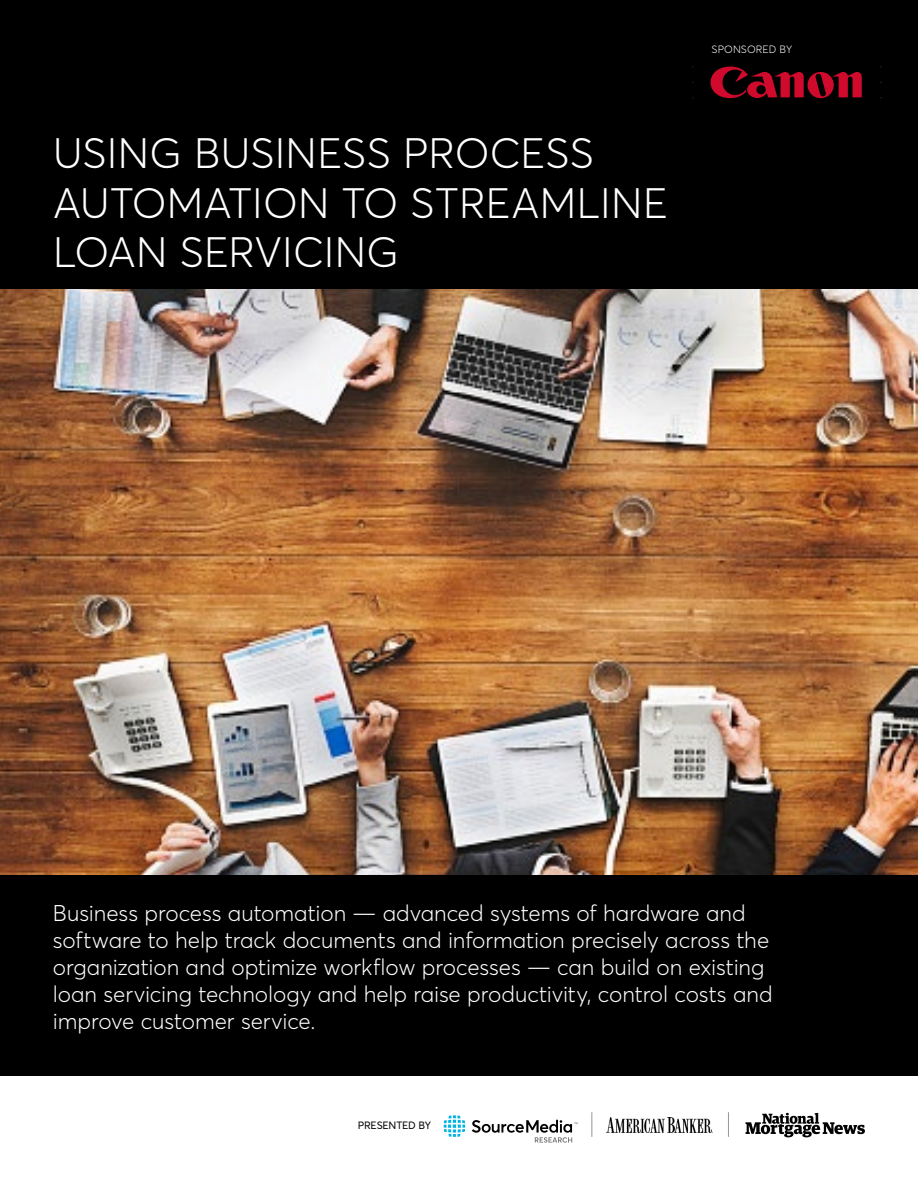
<style>
.page{position:relative;width:918px;height:1188px;background:#fff}
.page>*{position:absolute;margin:0;border:0;box-sizing:border-box;transform-origin:0 0}
.t1{font:300 42px/49.5px "Averta";letter-spacing:.005em;color:#fff}
.t2{font:300 22.5px/27px "Averta";letter-spacing:-.005em;color:#fff}
.t3{font:300 10.5px "Averta";letter-spacing:.01em;color:#fff}
.t4{font:10.5px "Averta";letter-spacing:-.02em;color:#000}
</style>
<div class="page">
<div style="left:0;top:0;width:918px;height:1076px;background:#000"></div>
<svg style="left:710px;top:66px;width:152px;height:32px"></svg>
<img style="left:0;top:290px;width:918px;height:585px">
<img style="left:607px;top:1117px;width:106px;height:16px">
<svg style="left:728px;top:1112px;width:1px;height:25px"></svg>
<svg style="left:591px;top:1112px;width:1px;height:25px"></svg>
<svg style="left:444px;top:1115px;width:21px;height:22px"></svg>
<svg style="left:472px;top:1120px;width:105px;height:23px"></svg>
<svg style="left:745px;top:1113px;width:120px;height:24px"></svg>
<h1 class="t1" style="left:53px;top:129px;width:616px">USING BUSINESS PROCESS<br>AUTOMATION TO STREAMLINE<br>LOAN SERVICING</h1>
<p class="t3" style="left:712px;top:43px;width:82px">SPONSORED BY</p>
<p class="t2" style="left:53px;top:900px;width:721px">Business process automation — advanced systems of hardware and software to help track documents and information precisely across the organization and optimize workflow processes — can build on existing loan servicing technology and help raise productivity, control costs and improve customer service.</p>
<p class="t4" style="left:358px;top:1119px;width:75px">PRESENTED BY</p>
</div>
